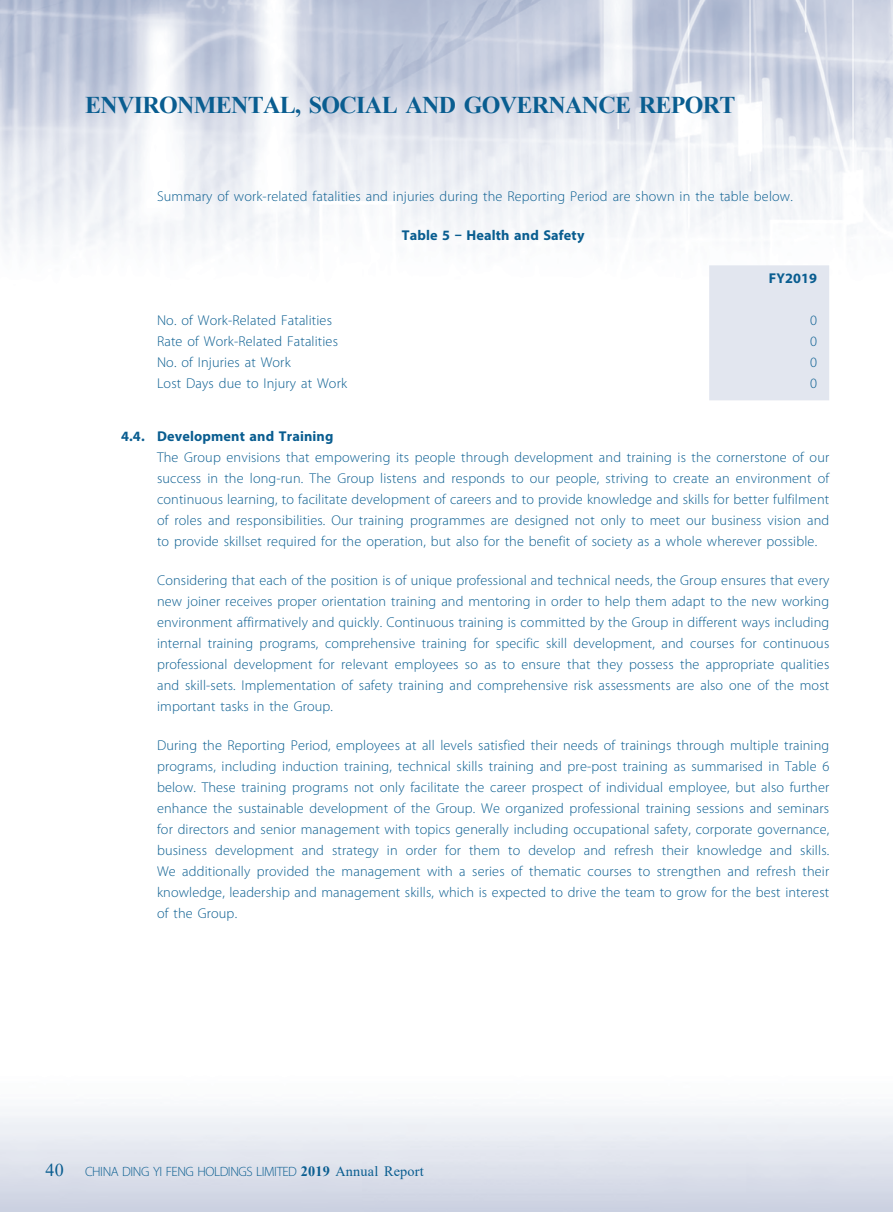
<style>
.page{position:relative;width:893px;height:1212px;background:#fff}
.page>*{position:absolute;margin:0;border:0;box-sizing:border-box;transform-origin:0 0}
.t1{font:700 24px "Times New Roman";letter-spacing:-.025em;color:#095d90}
._13_____P4{font:300 14.25px/21px "Myriad Pro";letter-spacing:.01em;color:#095d90;text-align:justify}
._15_Table_Stub{font:300 14.25px "Myriad Pro";letter-spacing:.01em;color:#095d90}
._04___H2{font:700 14.25px "Myriad Pro";letter-spacing:.01em;color:#095d90}
._13_____P4-2{font:700 14.25px "Myriad Pro";letter-spacing:.01em;color:#095d90}
._01_Body_Text{font:700 14.25px "Myriad Pro";letter-spacing:.01em;color:#095d90}
._01_Body_Text-2{font:300 14.25px "Myriad Pro";color:#095d90}
.t2{font:300 13.5px "Myriad Pro";letter-spacing:-.035em;color:#095d90}
.s1{font-family:"Times New Roman";font-weight:400;font-size:18px}
.s2{font-family:"Times New Roman";font-weight:700;font-size:14.25px}
.s3{font-family:"Times New Roman";font-weight:400;font-size:14.25px}
</style>
<div class="page">
<img style="left:0;top:0;width:893px;height:1212px">
<div style="left:709px;top:265px;width:120px;height:135px;background:#e2e6ef"></div>
<h1 class="t1" style="left:85px;top:87px;width:652px">ENVIRONMENTAL, SOCIAL AND GOVERNANCE REPORT</h1>
<p class="_13_____P4" style="left:157px;top:186px;width:637px">Summary of work-related fatalities and injuries during the Reporting Period are shown in the table below.</p>
<p class="_13_____P4-2" style="left:402px;top:226px;width:184px">Table 5 – Health and Safety</p>
<p class="_01_Body_Text" style="left:769px;top:269px;width:50px">FY2019</p>
<p class="_15_Table_Stub" style="left:157px;top:313px;width:176px">No. of Work-Related Fatalities</p>
<p class="_01_Body_Text-2" style="left:810px;top:313px;width:8px">0</p>
<p class="_15_Table_Stub" style="left:157px;top:334px;width:182px">Rate of Work-Related Fatalities</p>
<p class="_01_Body_Text-2" style="left:810px;top:334px;width:8px">0</p>
<p class="_15_Table_Stub" style="left:157px;top:355px;width:135px">No. of Injuries at Work</p>
<p class="_01_Body_Text-2" style="left:810px;top:355px;width:8px">0</p>
<p class="_15_Table_Stub" style="left:157px;top:376px;width:192px">Lost Days due to Injury at Work</p>
<p class="_01_Body_Text-2" style="left:810px;top:376px;width:8px">0</p>
<p class="_04___H2" style="left:121px;top:426px;width:214px">4.4. Development and Training</p>
<p class="_13_____P4" style="left:157px;top:447px;width:674px">The Group envisions that empowering its people through development and training is the cornerstone of our success in the long-run. The Group listens and responds to our people, striving to create an environment of continuous learning, to facilitate development of careers and to provide knowledge and skills for better fulfilment of roles and responsibilities. Our training programmes are designed not only to meet our business vision and to provide skillset required for the operation, but also for the benefit of society as a whole wherever possible.</p>
<p class="_13_____P4" style="left:157px;top:570px;width:674px">Considering that each of the position is of unique professional and technical needs, the Group ensures that every new joiner receives proper orientation training and mentoring in order to help them adapt to the new working environment affirmatively and quickly. Continuous training is committed by the Group in different ways including internal training programs, comprehensive training for specific skill development, and courses for continuous professional development for relevant employees so as to ensure that they possess the appropriate qualities and skill-sets. Implementation of safety training and comprehensive risk assessments are also one of the most important tasks in the Group.</p>
<p class="_13_____P4" style="left:157px;top:735px;width:674px">During the Reporting Period, employees at all levels satisfied their needs of trainings through multiple training programs, including induction training, technical skills training and pre-post training as summarised in Table 6 below. These training programs not only facilitate the career prospect of individual employee, but also further enhance the sustainable development of the Group. We organized professional training sessions and seminars for directors and senior management with topics generally including occupational safety, corporate governance, business development and strategy in order for them to develop and refresh their knowledge and skills.<br>We additionally provided the management with a series of thematic courses to strengthen and refresh their knowledge, leadership and management skills, which is expected to drive the team to grow for the best interest of the Group.</p>
<p class="t2" style="left:45px;top:1164px;width:380px"><span class="s1">40</span> CHINA DING YI FENG HOLDINGS LIMITED <span class="s2">2019</span> <span class="s3">Annual Report</span></p>
</div>
